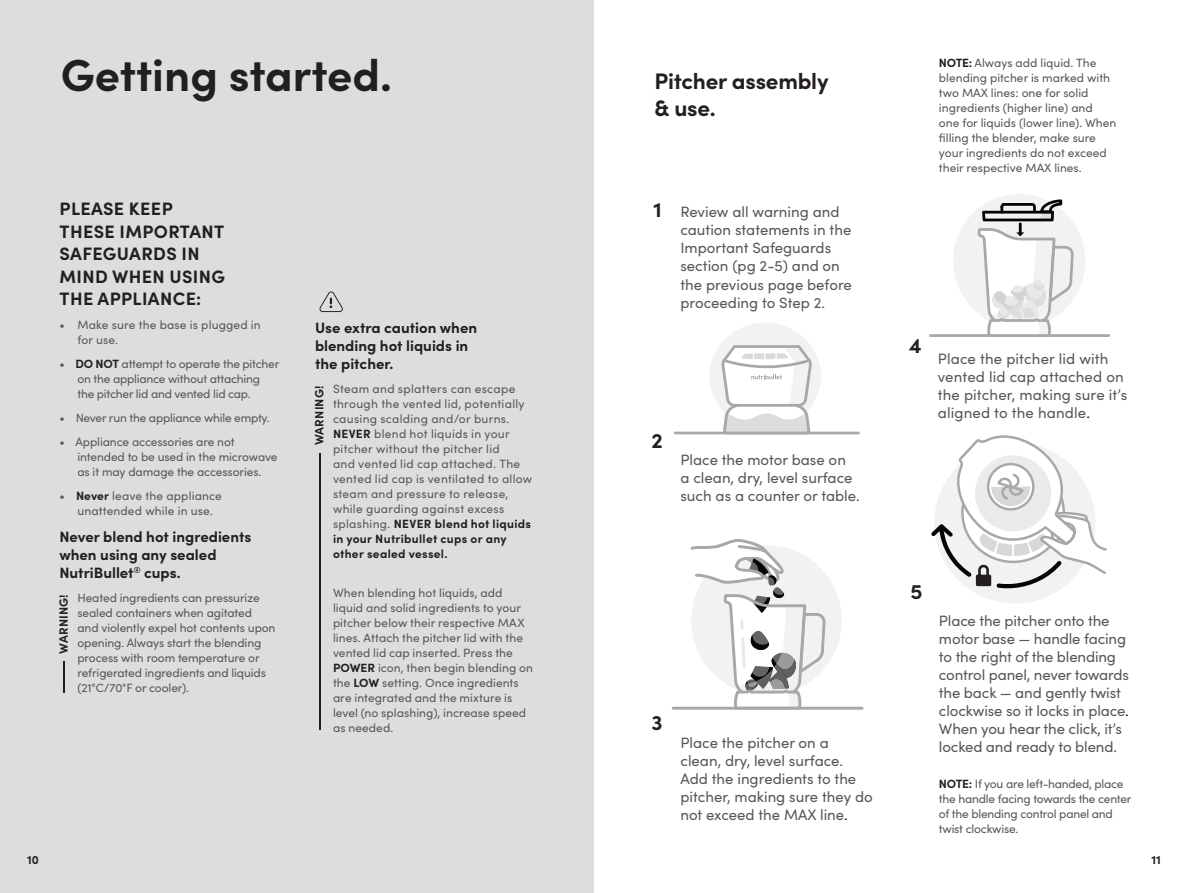
<style>
.page{position:relative;width:1188px;height:893px;background:#fff}
.page>*{position:absolute;margin:0;border:0;box-sizing:border-box;transform-origin:0 0}
.t1{font:700 45px "Sofia Pro";color:#231f20}
.t2{font:700 22.5px/27px "Sofia Pro";letter-spacing:-.01em;color:#231f20}
.t3{font:700 21px "Sofia Pro";color:#231f20}
.t4{font:700 18px/22.5px "Sofia Pro";letter-spacing:.02em;color:#231f20}
.t5{font:15px/18px "Sofia Pro";color:#57585a}
.t6{font:700 15px/18px "Sofia Pro";color:#231f20}
.t7{font:12px/15px "Sofia Pro";color:#57585a}
.t8{font:12px/15px "Sofia Pro";letter-spacing:.025em;color:#57585a}
.t9{font:12px/15px "Sofia Pro";letter-spacing:-.02em;color:#57585a}
.t10{font:700 12px "Sofia Pro";letter-spacing:.015em;color:#231f20}
.s1{font-weight:700;color:#231f20}
.s2{font-weight:700;font-size:21px;color:#231f20}
.s3{color:#231f20}
</style>
<div class="page">
<div style="left:0;top:0;width:594px;height:893px;background:#dcdddf"></div>
<hr style="left:64px;top:662px;width:1px;height:31px;background:#231f20">
<hr style="left:319px;top:453px;width:1px;height:276px;background:#231f20">
<svg style="left:319px;top:291px;width:24px;height:21px"></svg>
<hr style="left:929px;top:334px;width:181px;height:3px;background:#a7a8a9">
<svg style="left:953px;top:194px;width:132px;height:141px"></svg>
<svg style="left:931px;top:435px;width:176px;height:168px"></svg>
<hr style="left:672px;top:707px;width:191px;height:3px;background:#a7a8a9">
<svg style="left:688px;top:539px;width:154px;height:168px"></svg>
<hr style="left:674px;top:432px;width:186px;height:2px;background:#a7a8a9">
<svg style="left:709px;top:323px;width:112px;height:109px"></svg>
<h1 class="t1" style="left:61px;top:40px;width:333px">Getting started.</h1>
<h3 class="t4" style="left:60px;top:196px;width:167px">PLEASE KEEP<br>THESE IMPORTANT<br>SAFEGUARDS IN<br>MIND WHEN USING<br>THE APPLIANCE:</h3>
<p class="t7" style="left:77px;top:317px;width:185px;text-indent:-18px">• Make sure the base is plugged in for use.</p>
<p class="t9" style="left:77px;top:356px;width:203px;text-indent:-18px">• <span class="s1">DO NOT</span> attempt to operate the pitcher on the appliance without attaching the pitcher lid and vented lid cap.</p>
<p class="t9" style="left:59px;top:410px;width:212px">• Never run the appliance while empty.</p>
<p class="t7" style="left:77px;top:434px;width:202px;text-indent:-18px">• Appliance accessories are not intended to be used in the microwave as it may damage the accessories.</p>
<p class="t7" style="left:77px;top:488px;width:146px;text-indent:-18px">• <span class="s1">Never</span> leave the appliance unattended while in use.</p>
<p class="t6" style="left:59px;top:527px;width:193px">Never blend hot ingredients when using any sealed<br>NutriBullet<sup>®</sup> cups.</p>
<p class="t7" style="left:77px;top:590px;width:200px">Heated ingredients can pressurize sealed containers when agitated and violently expel hot contents upon opening. Always start the blending process with room temperature or refrigerated ingredients and liquids (21°C/70°F or cooler).</p>
<p class="t10" style="left:55px;top:654px;width:61px;rotate:-90deg">WARNING!</p>
<p class="t6" style="left:315px;top:318px;width:164px">Use extra caution when blending hot liquids in the pitcher.</p>
<p class="t8" style="left:333px;top:381px;width:201px">Steam and splatters can escape through the vented lid, potentially causing scalding and/or burns.<br><span class="s1">NEVER</span> blend hot liquids in your pitcher without the pitcher lid<br>and vented lid cap attached. The vented lid cap is ventilated to allow steam and pressure to release, while guarding against excess splashing. <span class="s1">NEVER blend hot liquids in your Nutribullet cups or any other sealed vessel.</span></p>
<p class="t7" style="left:333px;top:585px;width:202px">When blending hot liquids, add liquid and solid ingredients to your pitcher below their respective MAX lines. Attach the pitcher lid with the vented lid cap inserted. Press the<br><span class="s1">POWER</span> icon, then begin blending on the <span class="s1">LOW</span> setting. Once ingredients are integrated and the mixture is level (no splashing), increase speed as needed.</p>
<p class="t10" style="left:310px;top:445px;width:61px;rotate:-90deg">WARNING!</p>
<p class="t10" style="left:27px;top:850px;width:14px">10</p>
<h2 class="t2" style="left:654px;top:66px;width:176px">Pitcher assembly &amp; use.</h2>
<p class="t5" style="left:680px;top:202px;width:173px;text-indent:-27px"><span class="s2">1</span> Review all warning and caution statements in the<br>Important Safeguards section (pg 2-5) and on the previous page before proceeding to Step 2.</p>
<h3 class="t3" style="left:652px;top:424px;width:13px">2</h3>
<p class="t5" style="left:680px;top:450px;width:181px">Place the motor base on<br>a clean, dry, level surface such as a counter or table.</p>
<h3 class="t3" style="left:652px;top:706px;width:13px">3</h3>
<p class="t5" style="left:680px;top:733px;width:194px">Place the pitcher on a clean, dry, level surface.<br>Add the ingredients to the pitcher, making sure they do not exceed the MAX line<span class="s3">.</span></p>
<p class="t7" style="left:939px;top:55px;width:179px"><span class="s1">NOTE:</span> Always add liquid. The blending pitcher is marked with two MAX lines: one for solid ingredients (higher line) and<br>one for liquids (lower line). When filling the blender, make sure your ingredients do not exceed their respective MAX lines.</p>
<h3 class="t3" style="left:909px;top:330px;width:14px">4</h3>
<p class="t5" style="left:938px;top:349px;width:191px">Place the pitcher lid with vented lid cap attached on the pitcher, making sure it’s aligned to the handle<span class="s3">.</span></p>
<h3 class="t3" style="left:910px;top:575px;width:14px">5</h3>
<p class="t5" style="left:939px;top:611px;width:192px">Place the pitcher onto the motor base — handle facing to the right of the blending control panel, never towards the back — and gently twist clockwise so it locks in place<span class="s3">.<br></span>When you hear the click, it’s locked and ready to blend.</p>
<p class="t9" style="left:939px;top:775px;width:194px"><span class="s1">NOTE:</span> If you are left-handed, place the handle facing towards the center of the blending control panel and twist clockwise.</p>
<p class="t10" style="left:1151px;top:850px;width:11px">11</p>
</div>
